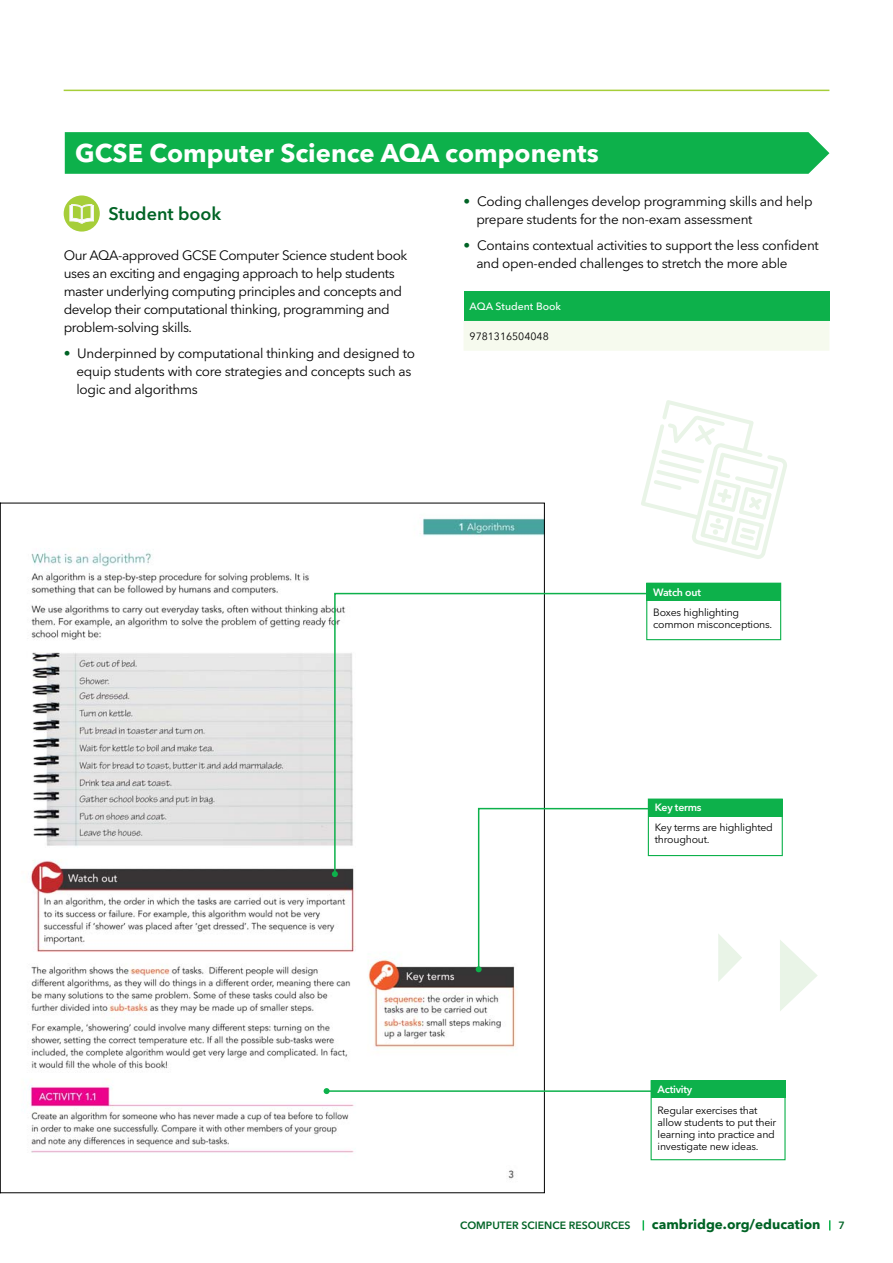
<style>
.page{position:relative;width:893px;height:1263px;background:#fff}
.page>*{position:absolute;margin:0;border:0;box-sizing:border-box;transform-origin:0 0}
.t1{font:700 25.5px "Avenir Next LT Pro";color:#fff}
.t2{font:600 18px "Avenir Next LT Pro";color:#006325}
.t3{font:13.5px/18px "Avenir Next LT Pro";letter-spacing:-.02em;color:#000}
.t4{font:700 13.5px "Avenir Next LT Pro";color:#006325}
.t5{font:10.5px/12px "Avenir Next LT Pro";letter-spacing:-.02em;color:#000}
.t6{font:600 10.5px "Avenir Next LT Pro";color:#006325}
.t7{font:600 10.5px "Avenir Next LT Pro";letter-spacing:-.02em;color:#fff}
.t8{font:500 10.5px "Avenir Next LT Pro";color:#fff}
.t9{font:10.5px "Avenir Next LT Pro";color:#000}
.s1{color:#006325}
</style>
<div class="page">
<svg style="left:641px;top:400px;width:146px;height:159px"></svg>
<div style="left:65px;top:132px;width:764px;height:42px;background:#0db14b"></div>
<svg style="left:642px;top:1220px;width:2px;height:11px"></svg>
<hr style="left:64px;top:90px;width:765px;height:1px;background:#a6ce39">
<svg style="left:64px;top:195px;width:36px;height:37px"></svg>
<svg style="left:70px;top:205px;width:23px;height:18px"></svg>
<div style="left:463px;top:291px;width:366px;height:30px;background:#0db14b"></div>
<div style="left:464px;top:321px;width:365px;height:30px;background:#f6faee"></div>
<svg style="left:29px;top:518px;width:513px;height:661px"></svg>
<div style="left:647px;top:799px;width:135px;height:57px;border:1px solid #0db14b"></div>
<svg style="left:475px;top:854px;width:222px;height:118px"></svg>
<hr style="left:326px;top:1090px;width:369px;height:2px;background:#0db14b">
<svg style="left:323px;top:1088px;width:6px;height:6px"></svg>
<div style="left:646px;top:583px;width:135px;height:57px;border:1px solid #0db14b"></div>
<div style="left:646px;top:583px;width:135px;height:18px;background:#0db14b"></div>
<svg style="left:333px;top:592px;width:318px;height:284px"></svg>
<svg style="left:332px;top:871px;width:6px;height:6px"></svg>
<div style="left:648px;top:799px;width:134px;height:18px;background:#0db14b"></div>
<div style="left:650px;top:1080px;width:135px;height:80px;border:1px solid #0db14b"></div>
<div style="left:650px;top:1080px;width:135px;height:18px;background:#0db14b"></div>
<svg style="left:780px;top:940px;width:37px;height:71px"></svg>
<svg style="left:718px;top:934px;width:24px;height:48px"></svg>
<h1 class="t1" style="left:75px;top:141px;width:525px">GCSE Computer Science AQA components</h1>
<h2 class="t2" style="left:108px;top:207px;width:114px">Student book</h2>
<p class="t3" style="left:64px;top:247px;width:345px">Our AQA-approved GCSE Computer Science student book uses an exciting and engaging approach to help students master underlying computing principles and concepts and develop their computational thinking, programming and problem-solving skills.</p>
<p class="t3" style="left:76px;top:346px;width:340px;text-indent:-13px"><span class="s1">•</span> Underpinned by computational thinking and designed to equip students with core strategies and concepts such as logic and algorithms</p>
<p class="t3" style="left:476px;top:193px;width:338px;text-indent:-13px"><span class="s1">•</span> Coding challenges develop programming skills and help prepare students for the non-exam assessment</p>
<p class="t3" style="left:476px;top:238px;width:344px;text-indent:-13px"><span class="s1">•</span> Contains contextual activities to support the less confident and open-ended challenges to stretch the more able</p>
<p class="t8" style="left:469px;top:302px;width:93px">AQA Student Book</p>
<p class="t9" style="left:469px;top:332px;width:81px">9781316504048</p>
<p class="t7" style="left:653px;top:588px;width:49px">Watch out</p>
<p class="t5" style="left:653px;top:608px;width:121px">Boxes highlighting common misconceptions.</p>
<p class="t7" style="left:654px;top:803px;width:48px">Key terms</p>
<p class="t5" style="left:654px;top:823px;width:120px">Key terms are highlighted throughout.</p>
<p class="t7" style="left:657px;top:1085px;width:36px">Activity</p>
<p class="t5" style="left:657px;top:1105px;width:120px">Regular exercises that allow students to put their learning into practice and investigate new ideas.</p>
<p class="t6" style="left:460px;top:1221px;width:172px">COMPUTER SCIENCE RESOURCES</p>
<p class="t4" style="left:652px;top:1218px;width:170px">cambridge.org/education</p>
<p class="t6" style="left:838px;top:1221px;width:8px">7</p>
</div>
